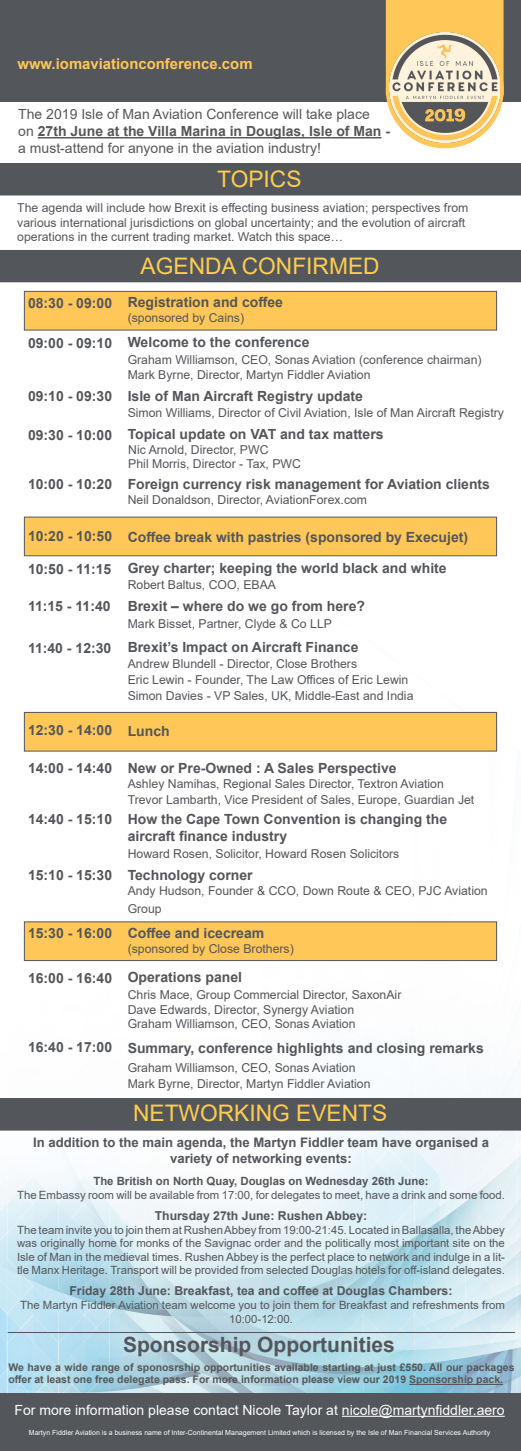
<style>
.page{position:relative;width:521px;height:1451px;background:#fff}
.page>*{position:absolute;margin:0;border:0;box-sizing:border-box;transform-origin:0 0}
.t1{font:22.75px "Arial";color:#fecd50}
.t2{font:700 21px "Arial";color:#53565a}
.t3{font:700 14.88px "Arial";color:#ffc757}
.t4{font:700 14px/16.8px "Arial";color:#53565a}
.t5{font:14px/16.8px "Arial";color:#575757}
.t6{font:14px "Arial";color:#fff}
.t7{font:700 13.12px/15.8px "Arial";color:#53565a;text-align:center}
.t8{font:12.25px/15.8px "Arial";color:#53565a}
.t9{font:700 12.25px "Arial";color:#53565a}
.t10{font:11.38px/13.7px "Arial";color:#53565a;text-align:justify}
.t11{font:700 11.38px "Arial";color:#53565a}
.t12{font:700 10.5px/12.6px "Arial";color:#575757}
.t13{font:7px "Arial";color:#fff}
.s1{font-weight:700}
</style>
<div class="page">
<img style="left:0;top:711px;width:521px;height:682px">
<hr style="left:8px;top:1332px;width:507px;height:1px;background:#53565a">
<div style="left:0;top:1393px;width:521px;height:58px;background:#53565a"></div>
<hr style="left:342px;top:1416px;width:163px;height:1px;background:#fff">
<div style="left:0;top:0;width:521px;height:102px;background:#53565a"></div>
<div style="left:386px;top:0;width:117px;height:81px;background:#ffc757"></div>
<div style="left:386px;top:30px;width:118px;height:118px;border:4px solid #ffc757;border-radius:50%"></div>
<div style="left:0;top:163px;width:521px;height:32px;background:#53565a"></div>
<div style="left:0;top:250px;width:521px;height:32px;background:#53565a"></div>
<hr style="left:38px;top:137px;width:343px;height:1px;background:#575757">
<div style="left:0;top:1098px;width:521px;height:33px;background:#53565a"></div>
<div style="left:24px;top:291px;width:473px;height:40px;background:#ffc757;border:1px solid #53565a"></div>
<div style="left:24px;top:517px;width:473px;height:39px;background:#ffc757;border:1px solid #53565a"></div>
<div style="left:24px;top:712px;width:473px;height:40px;background:#ffc757;border:1px solid #53565a"></div>
<div style="left:24px;top:921px;width:473px;height:40px;background:#ffc757;border:1px solid #53565a"></div>
<img style="left:390px;top:32px;width:109px;height:111px">
<hr style="left:409px;top:1384px;width:94px;height:1px;background:#575757">
<p class="t3" style="left:17px;top:53px;width:237px">www.iomaviationconference.com</p>
<p class="t5" style="left:18px;top:106px;width:373px">The 2019 Isle of Man Aviation Conference will take place<br>on <span class="s1">27th June at the Villa Marina in Douglas, Isle of Man - </span>a must-attend for anyone in the aviation industry!</p>
<h1 class="t1" style="left:217px;top:164px;width:86px">TOPICS</h1>
<p class="t8" style="left:17px;top:200px;width:453px;line-height:14.7px">The agenda will include how Brexit is effecting business aviation; perspectives from various international jurisdictions on global uncertainty; and the evolution of aircraft operations in the current trading market. Watch this space…</p>
<h1 class="t1" style="left:141px;top:250px;width:240px">AGENDA CONFIRMED</h1>
<p class="t4" style="left:28px;top:294px;width:256px">08:30 - 09:00 Registration and coffee</p>
<p class="t4" style="left:28px;top:335px;width:86px">09:00 - 09:10</p>
<p class="t8" style="left:128px;top:310px;width:118px">(sponsored by Cains)</p>
<p class="t4" style="left:128px;top:334px;width:183px">Welcome to the conference</p>
<p class="t8" style="left:128px;top:351px;width:355px">Graham Williamson, CEO, Sonas Aviation (conference chairman)<br>Mark Byrne, Director, Martyn Fiddler Aviation</p>
<p class="t4" style="left:28px;top:388px;width:86px">09:10 - 09:30</p>
<p class="t4" style="left:28px;top:427px;width:86px">09:30 - 10:00</p>
<p class="t4" style="left:28px;top:476px;width:86px">10:00 - 10:20</p>
<p class="t4" style="left:128px;top:388px;width:237px">Isle of Man Aircraft Registry update</p>
<p class="t8" style="left:128px;top:405px;width:378px">Simon Williams, Director of Civil Aviation, Isle of Man Aircraft Registry</p>
<p class="t8" style="left:128px;top:456px;width:174px">Phil Morris, Director - Tax, PWC</p>
<p class="t4" style="left:128px;top:426px;width:257px">Topical update on VAT and tax matters</p>
<p class="t4" style="left:128px;top:476px;width:364px">Foreign currency risk management for Aviation clients</p>
<p class="t8" style="left:128px;top:441px;width:142px">Nic Arnold, Director, PWC</p>
<p class="t8" style="left:128px;top:492px;width:241px">Neil Donaldson, Director, AviationForex.com</p>
<p class="t4" style="left:28px;top:528px;width:442px">10:20 - 10:50 Coffee break with pastries (sponsored by Execujet)</p>
<p class="t4" style="left:28px;top:560px;width:85px">10:50 - 11:15</p>
<p class="t4" style="left:28px;top:598px;width:84px">11:15 - 11:40</p>
<p class="t4" style="left:28px;top:640px;width:85px">11:40 - 12:30</p>
<p class="t4" style="left:128px;top:560px;width:320px">Grey charter; keeping the world black and white</p>
<p class="t8" style="left:128px;top:576px;width:150px">Robert Baltus, COO, EBAA</p>
<p class="t4" style="left:128px;top:598px;width:239px">Brexit – where do we go from here?</p>
<p class="t8" style="left:128px;top:616px;width:206px">Mark Bisset, Partner, Clyde &amp; Co LLP</p>
<p class="t4" style="left:128px;top:639px;width:232px">Brexit’s Impact on Aircraft Finance</p>
<p class="t8" style="left:128px;top:656px;width:287px">Andrew Blundell - Director, Close Brothers<br>Eric Lewin - Founder, The Law Offices of Eric Lewin<br>Simon Davies - VP Sales, UK, Middle-East and India</p>
<p class="t4" style="left:28px;top:722px;width:143px">12:30 - 14:00 Lunch</p>
<p class="t4" style="left:28px;top:760px;width:86px">14:00 - 14:40</p>
<p class="t4" style="left:128px;top:760px;width:270px">New or Pre-Owned : A Sales Perspective</p>
<p class="t8" style="left:128px;top:776px;width:348px">Ashley Namihas, Regional Sales Director, Textron Aviation<br>Trevor Lambarth, Vice President of Sales, Europe, Guardian Jet</p>
<p class="t4" style="left:128px;top:811px;width:321px;text-indent:-100px">14:40 - 15:10 How the Cape Town Convention is changing the aircraft finance industry</p>
<p class="t8" style="left:128px;top:846px;width:273px">Howard Rosen, Solicitor, Howard Rosen Solicitors</p>
<p class="t4" style="left:28px;top:867px;width:86px">15:10 - 15:30</p>
<p class="t4" style="left:128px;top:867px;width:126px">Technology corner</p>
<p class="t8" style="left:128px;top:882px;width:361px;line-height:17.5px">Andy Hudson, Founder &amp; CCO, Down Route &amp; CEO, PJC Aviation<br>Group</p>
<p class="t4" style="left:28px;top:925px;width:238px">15:30 - 16:00 Coffee and icecream</p>
<p class="t8" style="left:128px;top:940px;width:168px">(sponsored by Close Brothers)</p>
<p class="t4" style="left:28px;top:969px;width:86px">16:00 - 16:40</p>
<p class="t4" style="left:28px;top:1039px;width:86px">16:40 - 17:00</p>
<p class="t4" style="left:128px;top:969px;width:116px">Operations panel</p>
<p class="t8" style="left:128px;top:987px;width:275px;line-height:14.7px">Chris Mace, Group Commercial Director, SaxonAir<br>Dave Edwards, Director, Synergy Aviation<br>Graham Williamson, CEO, Sonas Aviation</p>
<p class="t4" style="left:128px;top:1040px;width:358px">Summary, conference highlights and closing remarks</p>
<p class="t8" style="left:128px;top:1060px;width:244px">Graham Williamson, CEO, Sonas Aviation<br>Mark Byrne, Director, Martyn Fiddler Aviation</p>
<h1 class="t1" style="left:133px;top:1097px;width:256px">NETWORKING EVENTS</h1>
<p class="t7" style="left:33px;top:1135px;width:457px">In addition to the main agenda, the Martyn Fiddler team have organised a variety of networking events:</p>
<p class="t11" style="left:93px;top:1173px;width:337px">The British on North Quay, Douglas on Wednesday 26th June:</p>
<p class="t10" style="left:17px;top:1188px;width:489px">The Embassy room will be available from 17:00, for delegates to meet, have a drink and some food.</p>
<p class="t9" style="left:155px;top:1207px;width:214px">Thursday 27th June: Rushen Abbey:</p>
<p class="t10" style="left:17px;top:1223px;width:489px">The team invite you to join them at Rushen Abbey from 19:00-21:45. Located in Ballasalla, the Abbey was originally home for monks of the Savignac order and the politically most important site on the Isle of Man in the medieval times. Rushen Abbey is the perfect place to network and indulge in a lit&shy;tle Manx Heritage. Transport will be provided from selected Douglas hotels for off-island delegates.</p>
<p class="t9" style="left:69px;top:1283px;width:384px">Friday 28th June: Breakfast, tea and coffee at Douglas Chambers:</p>
<p class="t10" style="left:20px;top:1298px;width:486px;text-align:center">The Martyn Fiddler Aviation team welcome you to join them for Breakfast and refreshments from<br>10:00-12:00.</p>
<h2 class="t2" style="left:123px;top:1330px;width:273px">Sponsorship Opportunities</h2>
<p class="t12" style="left:8px;top:1361px;width:507px">We have a wide range of sponosrship opportunities available starting at just £550. All our packages offer at least one free delegate pass. For more information please view our 2019 Sponsorship pack.</p>
<p class="t6" style="left:14px;top:1400px;width:492px">For more information please contact Nicole Taylor at nicole@martynfiddler.aero</p>
<p class="t13" style="left:29px;top:1427px;width:463px">Martyn Fiddler Aviation is a business name of Inter-Continental Management Limited which is licensed by the Isle of Man Financial Services Authority</p>
</div>
